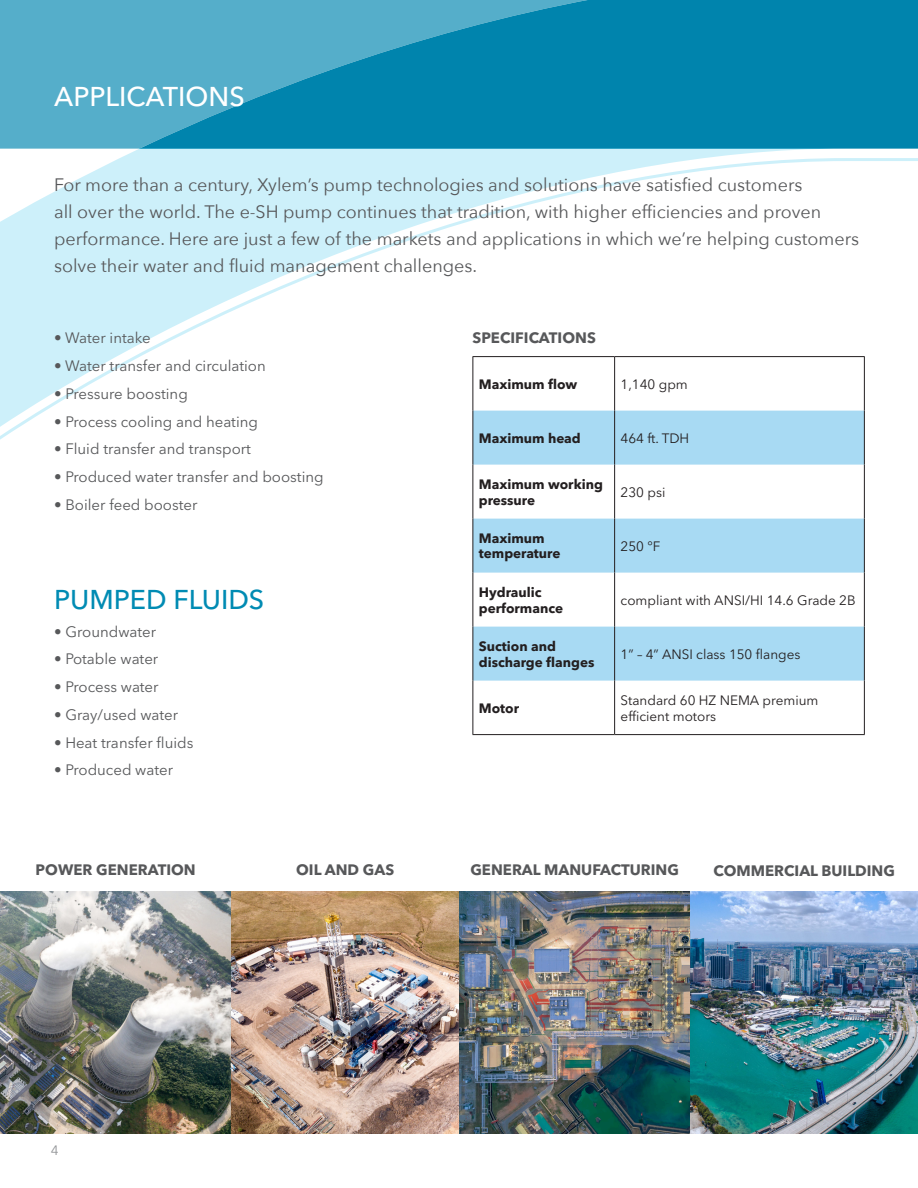
<style>
.page{position:relative;width:918px;height:1188px;background:#fff}
.page>*{position:absolute;margin:0;border:0;box-sizing:border-box;transform-origin:0 0}
.t1{font:500 27px "Avenir Next LT Pro";color:#fff}
.t2{font:500 27px "Avenir Next LT Pro";color:#008bb3}
.t3{font:18px/27px "Avenir Next";color:#57585a}
.t4{font:15px "Avenir Next LT Pro";color:#57585a}
.t5{font:700 15px "Avenir Next LT Pro";color:#57585a}
.t6{font:13.5px/16.2px "Avenir Next LT Pro";color:#231f20}
.t7{font:700 13.5px/16.2px "Avenir Next LT Pro";color:#231f20}
.t8{font:13.5px "Avenir Next LT Pro";color:#939598}
</style>
<div class="page">
<div style="left:0;top:0;width:140px;height:148px;background:#55aeca"></div>
<svg style="left:140px;top:0;width:778px;height:148px;background:#158eb4"></svg>
<svg style="left:122px;top:149px;width:689px;height:8px;background:#d1f1fa"></svg>
<svg style="left:0;top:148px;width:918px;height:1px"></svg>
<svg style="left:0;top:157px;width:918px;height:283px"></svg>
<img style="left:0;top:892px;width:918px;height:242px">
<svg style="left:473px;top:411px;width:391px;height:270px;fill:#a8daf3"></svg>
<hr style="left:472px;top:356px;width:143px;height:1px;background:#231f20">
<hr style="left:472px;top:357px;width:1px;height:54px;background:#231f20">
<hr style="left:615px;top:356px;width:250px;height:1px;background:#231f20">
<hr style="left:614px;top:357px;width:1px;height:54px;background:#231f20">
<hr style="left:864px;top:357px;width:1px;height:54px;background:#231f20">
<hr style="left:472px;top:411px;width:1px;height:54px;background:#231f20">
<hr style="left:614px;top:411px;width:1px;height:54px;background:#231f20">
<hr style="left:864px;top:411px;width:1px;height:54px;background:#231f20">
<hr style="left:472px;top:465px;width:1px;height:54px;background:#231f20">
<hr style="left:614px;top:465px;width:1px;height:54px;background:#231f20">
<hr style="left:864px;top:465px;width:1px;height:54px;background:#231f20">
<hr style="left:472px;top:519px;width:1px;height:54px;background:#231f20">
<hr style="left:614px;top:519px;width:1px;height:54px;background:#231f20">
<hr style="left:864px;top:519px;width:1px;height:54px;background:#231f20">
<hr style="left:472px;top:573px;width:1px;height:54px;background:#231f20">
<hr style="left:614px;top:573px;width:1px;height:54px;background:#231f20">
<hr style="left:864px;top:573px;width:1px;height:54px;background:#231f20">
<hr style="left:472px;top:627px;width:1px;height:54px;background:#231f20">
<hr style="left:614px;top:627px;width:1px;height:54px;background:#231f20">
<hr style="left:864px;top:627px;width:1px;height:54px;background:#231f20">
<hr style="left:472px;top:681px;width:1px;height:53px;background:#231f20">
<hr style="left:614px;top:681px;width:1px;height:53px;background:#231f20">
<hr style="left:864px;top:681px;width:1px;height:53px;background:#231f20">
<hr style="left:472px;top:734px;width:143px;height:1px;background:#231f20">
<hr style="left:615px;top:734px;width:250px;height:1px;background:#231f20">
<p class="t1" style="left:54px;top:81px;width:192px">APPLICATIONS</p>
<p class="t3" style="left:54px;top:170px;width:807px">For more than a century, Xylem’s pump technologies and solutions have satisfied customers<br>all over the world. The e-SH pump continues that tradition, with higher efficiencies and proven performance. Here are just a few of the markets and applications in which we’re helping customers solve their water and fluid management challenges.</p>
<p class="t4" style="left:54px;top:329px;width:98px">• Water intake</p>
<p class="t4" style="left:54px;top:357px;width:213px">• Water transfer and circulation</p>
<p class="t4" style="left:54px;top:385px;width:135px">• Pressure boosting</p>
<p class="t4" style="left:54px;top:412px;width:205px">• Process cooling and heating</p>
<p class="t4" style="left:54px;top:440px;width:198px">• Fluid transfer and transport</p>
<p class="t4" style="left:54px;top:468px;width:271px">• Produced water transfer and boosting</p>
<p class="t4" style="left:54px;top:496px;width:145px">• Boiler feed booster</p>
<p class="t2" style="left:54px;top:583px;width:212px">PUMPED FLUIDS</p>
<p class="t4" style="left:54px;top:622px;width:103px">• Groundwater</p>
<p class="t4" style="left:54px;top:650px;width:106px">• Potable water</p>
<p class="t4" style="left:54px;top:678px;width:106px">• Process water</p>
<p class="t4" style="left:54px;top:706px;width:126px">• Gray/used water</p>
<p class="t4" style="left:54px;top:733px;width:141px">• Heat transfer fluids</p>
<p class="t4" style="left:54px;top:761px;width:120px">• Produced water</p>
<p class="t5" style="left:472px;top:329px;width:125px">SPECIFICATIONS</p>
<p class="t7" style="left:479px;top:376px;width:100px">Maximum flow</p>
<p class="t6" style="left:621px;top:376px;width:69px">1,140 gpm</p>
<p class="t7" style="left:479px;top:430px;width:103px">Maximum head</p>
<p class="t6" style="left:621px;top:430px;width:70px">464 ft. TDH</p>
<p class="t7" style="left:479px;top:476px;width:126px">Maximum working pressure</p>
<p class="t6" style="left:621px;top:484px;width:46px">230 psi</p>
<p class="t7" style="left:479px;top:531px;width:83px;line-height:15px">Maximum temperature</p>
<p class="t6" style="left:621px;top:538px;width:41px">250 °F</p>
<p class="t7" style="left:479px;top:584px;width:86px">Hydraulic performance</p>
<p class="t6" style="left:621px;top:592px;width:237px">compliant with ANSI/HI 14.6 Grade 2B</p>
<p class="t7" style="left:479px;top:638px;width:117px">Suction and discharge flanges</p>
<p class="t6" style="left:621px;top:646px;width:181px">1” – 4” ANSI class 150 flanges</p>
<p class="t7" style="left:479px;top:700px;width:42px">Motor</p>
<p class="t6" style="left:621px;top:692px;width:199px">Standard 60 HZ NEMA premium efficient motors</p>
<p class="t5" style="left:36px;top:861px;width:162px">POWER GENERATION</p>
<p class="t5" style="left:296px;top:861px;width:100px">OIL AND GAS</p>
<p class="t5" style="left:470px;top:861px;width:210px">GENERAL MANUFACTURING</p>
<p class="t5" style="left:713px;top:861px;width:183px">COMMERCIAL BUILDING</p>
<p class="t8" style="left:51px;top:1142px;width:9px">4</p>
</div>
